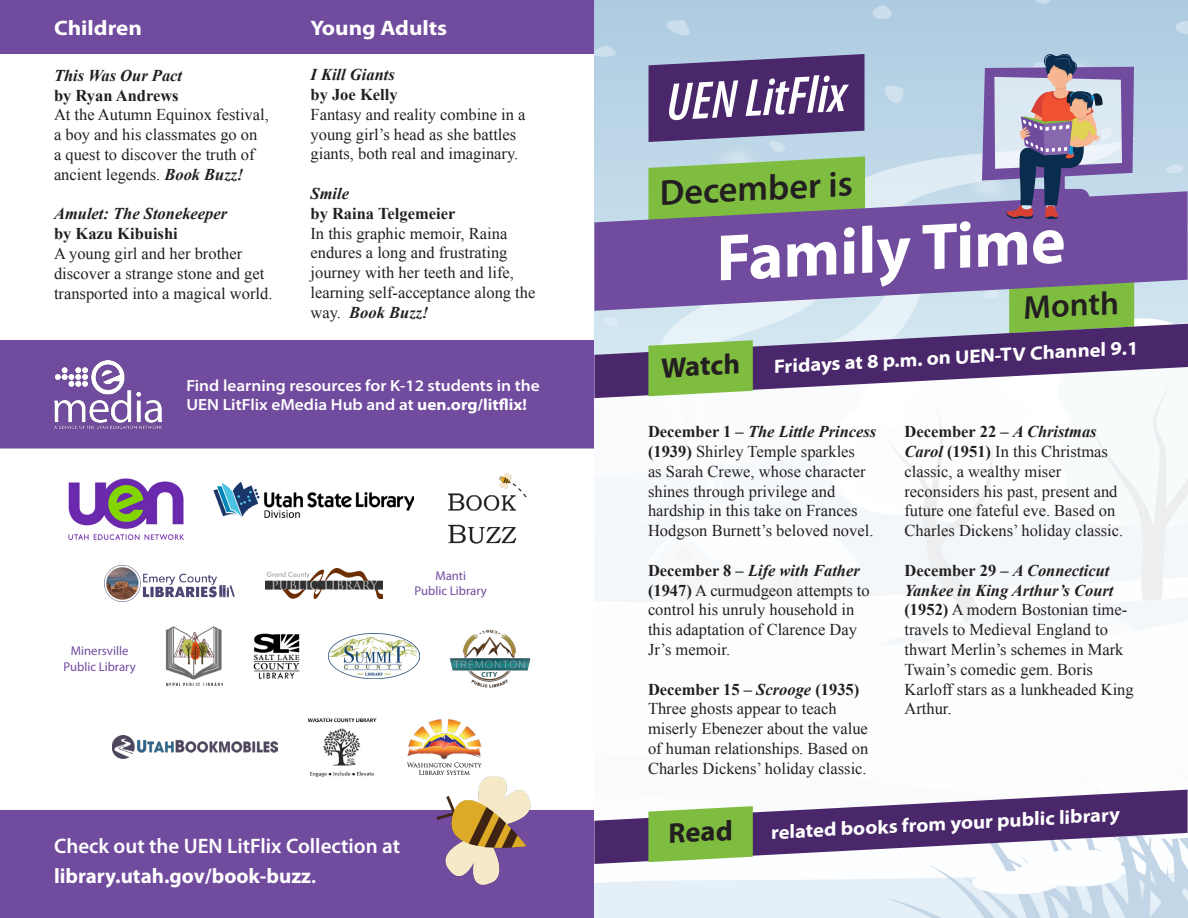
<style>
.page{position:relative;width:1188px;height:918px;background:#fff}
.page>*{position:absolute;margin:0;border:0;box-sizing:border-box;transform-origin:0 0}
.book_film_title_-_front{font:700 66px "Myriad Pro";color:#fff}
.LF_box_title{font:italic 600 condensed 53.55px "Myriad Pro";color:#fff}
.month_box{font:600 36px "Myriad Pro";color:#231f20}
.month_box-2{font:600 33px "Myriad Pro";color:#231f20}
.month_box-3{font:700 28.5px "Myriad Pro";color:#231f20}
.subheader_body{font:600 21px/30px "Myriad Pro";color:#fff}
.Book_Header{font:700 21px "Myriad Pro";color:#fff;scale:1.1 1}
.LF_Callout_Banner{font:700 semi-expanded 19.2px "Myriad Pro";color:#fff}
.front_cover_descriptions{font:16.5px/19.8px "Times New Roman";color:#231f20}
.LF_Film_Summary{font:16.5px/19.8px "Times New Roman";color:#231f20}
.LF_Film_Summary-2{font:italic 700 16.5px/19.8px "Times New Roman";color:#231f20}
.front_cover_descriptions-2{font:700 16.5px "Times New Roman";color:#231f20}
.LF_Film_Summary-3{font:700 16.5px/19.8px "Times New Roman";color:#231f20}
.emedia_paragraph{font:600 semi-expanded 16.2px/19.4px "Myriad Pro";color:#fff}
.t1{font:12.75px/15.3px "Myriad Pro";color:#714b9e;text-align:center}
.s1{font-style:normal}
.s2{font-weight:700;font-style:italic}
.s3{font-style:italic}
.s4{font-weight:700}
</style>
<div class="page">
<img style="left:594px;top:0;width:594px;height:918px">
<div style="left:593px;top:356px;width:595px;height:470px;background:#fff"></div>
<div style="left:0;top:0;width:594px;height:54px;background:#714b9e"></div>
<div style="left:0;top:810px;width:594px;height:108px;background:#714b9e"></div>
<div style="left:0;top:341px;width:594px;height:107px;background:#714b9e"></div>
<div style="left:0;top:340px;width:594px;height:109px;border:1px solid #714b9e"></div>
<svg style="left:648px;top:157px;width:217px;height:34px;background:#89c15a"></svg>
<svg style="left:649px;top:54px;width:216px;height:88px;background:#583d7a"></svg>
<svg style="left:594px;top:191px;width:594px;height:120px;background:#8371a4"></svg>
<svg style="left:982px;top:54px;width:152px;height:270px;background:#8e859f"></svg>
<svg style="left:594px;top:324px;width:594px;height:74px;fill:#4a276b"></svg>
<svg style="left:648px;top:340px;width:105px;height:56px;background:#89c153"></svg>
<svg style="left:594px;top:790px;width:594px;height:74px;fill:#4a276b"></svg>
<svg style="left:648px;top:806px;width:105px;height:56px;background:#8bc253"></svg>
<img style="left:54px;top:360px;width:108px;height:69px">
<img style="left:68px;top:478px;width:115px;height:62px">
<img style="left:214px;top:483px;width:200px;height:35px">
<img style="left:448px;top:473px;width:79px;height:70px">
<img style="left:105px;top:565px;width:129px;height:37px">
<img style="left:266px;top:568px;width:116px;height:30px">
<img style="left:166px;top:626px;width:57px;height:60px">
<img style="left:253px;top:633px;width:47px;height:46px">
<img style="left:328px;top:634px;width:91px;height:44px">
<img style="left:449px;top:630px;width:81px;height:58px">
<img style="left:113px;top:736px;width:165px;height:22px">
<img style="left:308px;top:718px;width:68px;height:59px">
<img style="left:408px;top:719px;width:73px;height:56px">
<img style="left:436px;top:776px;width:95px;height:109px">
<p class="Book_Header" style="left:54px;top:16px;width:82px">Children</p>
<p class="LF_Film_Summary-2" style="left:54px;top:65px;width:130px">This Was Our Pact <span class="s1">by Ryan Andrews</span></p>
<p class="LF_Film_Summary" style="left:54px;top:105px;width:216px">At the Autumn Equinox festival, a boy and his classmates go on<br>a quest to discover the truth of ancient legends. <span class="s2">Book Buzz!</span></p>
<p class="LF_Film_Summary-2" style="left:54px;top:203px;width:175px">Amulet: The Stonekeeper <span class="s1">by Kazu Kibuishi</span></p>
<p class="LF_Film_Summary" style="left:54px;top:243px;width:220px">A young girl and her brother discover a strange stone and get transported into a magical world.</p>
<p class="Book_Header" style="left:310px;top:16px;width:126px">Young Adults</p>
<p class="LF_Film_Summary-2" style="left:310px;top:64px;width:89px">I Kill Giants <span class="s1">by Joe Kelly</span></p>
<p class="LF_Film_Summary" style="left:310px;top:104px;width:216px">Fantasy and reality combine in a young girl’s head as she battles giants, both real and imaginary.</p>
<p class="LF_Film_Summary-3" style="left:310px;top:183px;width:146px"><span class="s3">Smile<br></span>by Raina Telgemeier</p>
<p class="LF_Film_Summary" style="left:310px;top:223px;width:226px">In this graphic memoir, Raina endures a long and frustrating journey with her teeth and life, learning self-acceptance along the way. <span class="s2">Book Buzz!</span></p>
<p class="emedia_paragraph" style="left:186px;top:375px;width:355px">Find learning resources for K-12 students in the<br>UEN LitFlix eMedia Hub and at <span class="s4">uen.org/litflix!</span></p>
<p class="t1" style="left:71px;top:644px;width:59px">Minersville</p>
<p class="t1" style="left:64px;top:659px;width:74px">Public Library</p>
<p class="t1" style="left:415px;top:568px;width:74px">Manti<br>Public Library</p>
<p class="subheader_body" style="left:54px;top:831px;width:348px">Check out the UEN LitFlix Collection at <span class="s4">library.utah.gov/book-buzz</span>.</p>
<p class="LF_box_title" style="left:664px;top:70px;width:181px;rotate:-3deg">UEN LitFlix</p>
<p class="month_box" style="left:658px;top:173px;width:195px;rotate:-3deg">December is</p>
<p class="book_film_title_-_front" style="left:713px;top:222px;width:351px;rotate:-3deg">Family Time</p>
<p class="month_box-2" style="left:1022px;top:290px;width:97px;rotate:-3deg">Month</p>
<p class="month_box-3" style="left:660px;top:352px;width:81px;rotate:-3deg">Watch</p>
<p class="LF_Callout_Banner" style="left:773px;top:354px;width:367px;rotate:-3deg">Fridays at 8 p.m. on UEN-TV Channel 9.1</p>
<p class="front_cover_descriptions" style="left:648px;top:421px;width:230px"><span class="s4">December 1 –</span> <span class="s2">The Little Princess </span><span class="s4">(1939)</span> Shirley Temple sparkles<br>as Sarah Crewe, whose character shines through privilege and hardship in this take on Frances<br>Hodgson Burnett’s beloved novel.</p>
<p class="front_cover_descriptions" style="left:648px;top:560px;width:223px"><span class="s4">December 8 –</span> <span class="s2">Life with Father </span><span class="s4">(1947)</span> A curmudgeon attempts to control his unruly household in this adaptation of Clarence Day<br>Jr’s memoir.</p>
<p class="front_cover_descriptions-2" style="left:648px;top:678px;width:213px">December 15 – <span class="s3">Scrooge</span> (1935)</p>
<p class="front_cover_descriptions" style="left:648px;top:699px;width:222px">Three ghosts appear to teach miserly Ebenezer about the value of human relationships. Based on<br>Charles Dickens’ holiday classic.</p>
<p class="front_cover_descriptions" style="left:904px;top:421px;width:220px"><span class="s4">December 22 –</span> <span class="s2">A Christmas<br>Carol</span> <span class="s4">(1951)</span> In this Christmas classic, a wealthy miser reconsiders his past, present and future one fateful eve. Based on<br>Charles Dickens’ holiday classic.</p>
<p class="front_cover_descriptions" style="left:904px;top:560px;width:231px"><span class="s4">December 29 –</span> <span class="s2">A Connecticut<br>Yankee in King Arthur’s Court </span><span class="s4">(1952)</span> A modern Bostonian time&shy;travels to Medieval England to thwart Merlin’s schemes in Mark<br>Twain’s comedic gem. Boris<br>Karloff stars as a lunkheaded King<br>Arthur.</p>
<p class="month_box-3" style="left:667px;top:817px;width:66px;rotate:-3deg">Read</p>
<p class="LF_Callout_Banner" style="left:770px;top:820px;width:351px;rotate:-3deg">related books from your public library</p>
</div>
